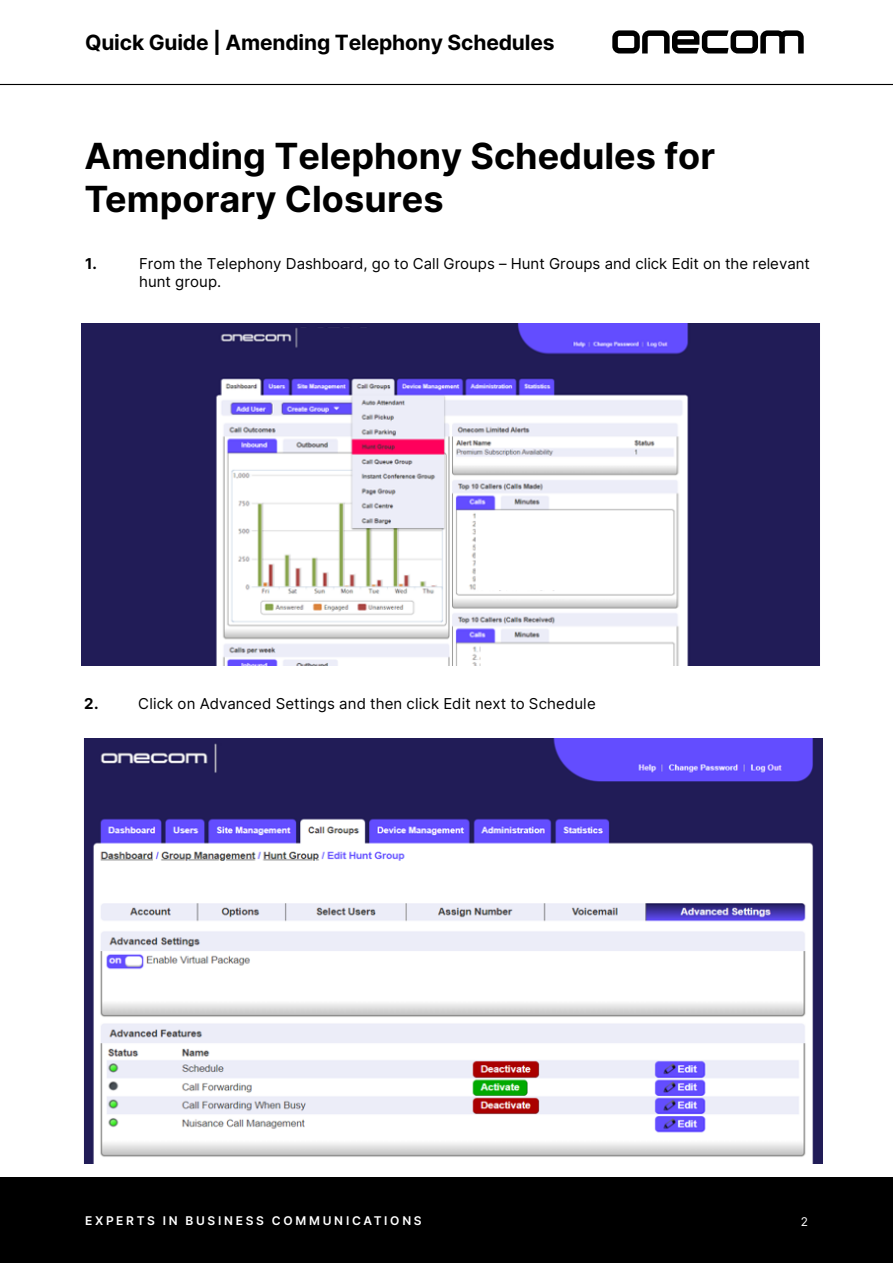
<style>
.page{position:relative;width:893px;height:1263px;background:#fff}
.page>*{position:absolute;margin:0;border:0;box-sizing:border-box;transform-origin:0 0}
.t1{font:700 36px/43.2px "Inter";color:#000}
.t2{font:700 21px "Inter";letter-spacing:-.005em;color:#000}
.t3{font:15px/18px "Inter";color:#000}
.t4{font:700 15px "Inter";color:#000}
.t5{font:600 12px "Inter";letter-spacing:.225em;color:#fff}
.t6{font:12px "Inter";color:#fff}
</style>
<div class="page">
<hr style="left:0;top:84px;width:893px;height:1px;background:#000">
<svg style="left:612px;top:30px;width:192px;height:23px"></svg>
<div style="left:0;top:1178px;width:893px;height:85px;background:#000"></div>
<img style="left:82px;top:324px;width:738px;height:341px">
<img style="left:84px;top:739px;width:738px;height:425px">
<h2 class="t2" style="left:85px;top:27px;width:471px">Quick Guide | Amending Telephony Schedules</h2>
<h1 class="t1" style="left:85px;top:134px;width:632px">Amending Telephony Schedules for<br>Temporary Closures</h1>
<p class="t4" style="left:85px;top:252px;width:13px">1.</p>
<p class="t3" style="left:139px;top:254px;width:672px">From the Telephony Dashboard, go to Call Groups – Hunt Groups and click Edit on the relevant hunt group.</p>
<p class="t4" style="left:84px;top:693px;width:16px">2.</p>
<p class="t3" style="left:138px;top:694px;width:459px">Click on Advanced Settings and then click Edit next to Schedule</p>
<p class="t5" style="left:85px;top:1212px;width:338px">EXPERTS IN BUSINESS COMMUNICATIONS</p>
<p class="t6" style="left:801px;top:1213px;width:9px">2</p>
</div>
